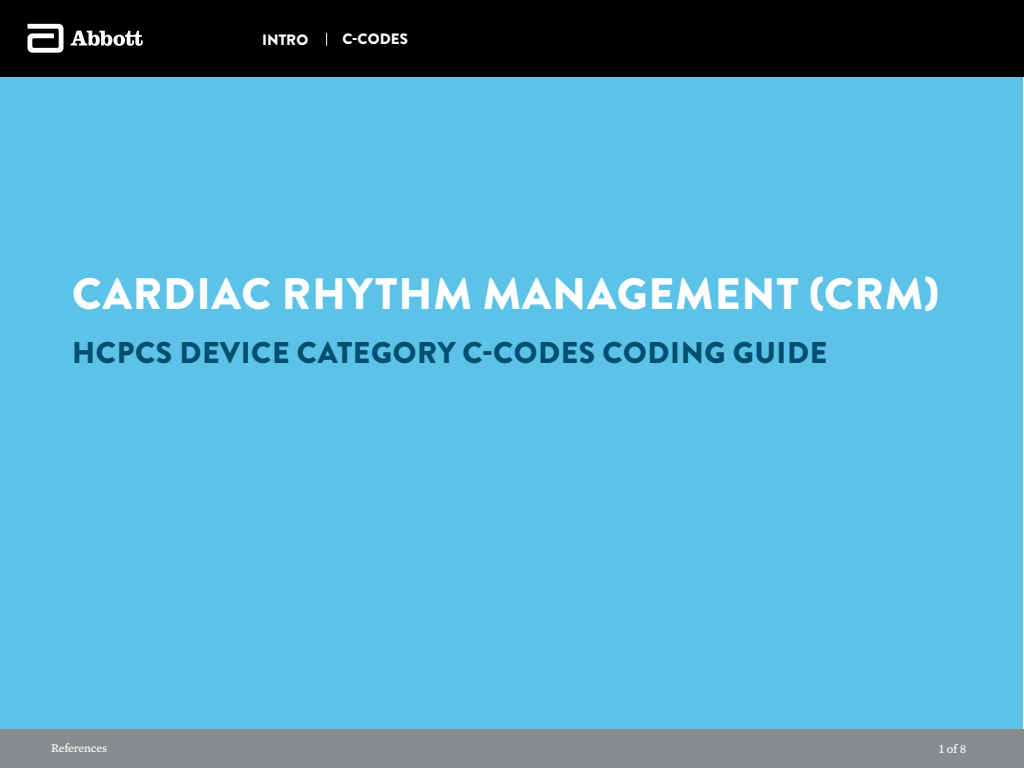
<style>
.page{position:relative;width:1024px;height:768px;background:#fff}
.page>*{position:absolute;margin:0;border:0;box-sizing:border-box;transform-origin:0 0}
.t1{font:900 44px "Brandon Grotesque";letter-spacing:.02em;color:#fff}
.t2{font:900 30px "Brandon Grotesque";letter-spacing:.02em;color:#004f71}
.t3{font:900 15px "Brandon Grotesque";letter-spacing:.005em;color:#fff}
.t4{font:12.5px "Mercury Text G4";color:#fff}
.t5{font:12px "Mercury Text G4";letter-spacing:-.01em;color:#fff}
</style>
<div class="page">
<div style="left:0;top:76px;width:1023px;height:692px;background:#5cc2e8"></div>
<div style="left:0;top:730px;width:1024px;height:38px;background:#888b8d"></div>
<div style="left:0;top:0;width:1024px;height:76px;background:#000"></div>
<svg style="left:28px;top:24px;width:36px;height:29px"></svg>
<svg style="left:71px;top:31px;width:72px;height:15px"></svg>
<svg style="left:326px;top:33px;width:1px;height:13px"></svg>
<p class="t3" style="left:262px;top:29px;width:48px">INTRO</p>
<p class="t3" style="left:343px;top:28px;width:67px">C-CODES</p>
<p class="t1" style="left:72px;top:262px;width:868px">CARDIAC RHYTHM MANAGEMENT (CRM)</p>
<p class="t2" style="left:72px;top:331px;width:757px">HCPCS DEVICE CATEGORY C-CODES CODING GUIDE</p>
<p class="t5" style="left:51px;top:739px;width:57px">References</p>
<p class="t4" style="left:939px;top:739px;width:29px">1 of 8</p>
</div>
